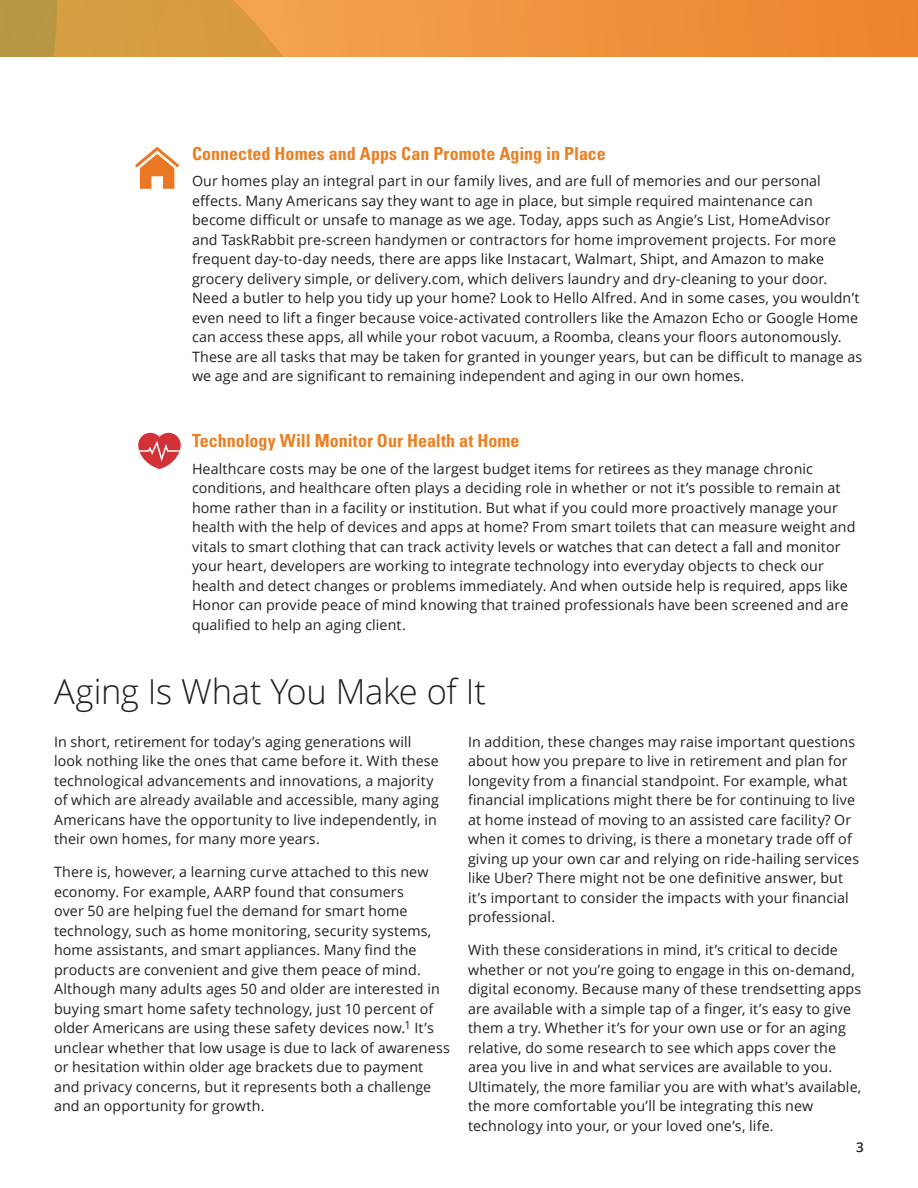
<style>
.page{position:relative;width:918px;height:1188px;background:#fff}
.page>*{position:absolute;margin:0;border:0;box-sizing:border-box;transform-origin:0 0}
.jen_sub{font:300 34.5px "Open Sans";letter-spacing:-.01em;color:#231f20}
.jen_sub-2{font:700 condensed 18px "Univers";color:#ea8023}
.Body_copy{font:14.25px/19.5px "Open Sans";letter-spacing:.01em;color:#231f20}
.t1{font:600 13.5px "Open Sans";color:#231f20}
</style>
<div class="page">
<svg style="left:430px;top:0;width:488px;height:56px"></svg>
<svg style="left:0;top:0;width:430px;height:56px"></svg>
<svg style="left:135px;top:147px;width:44px;height:42px"></svg>
<svg style="left:138px;top:433px;width:43px;height:36px"></svg>
<p class="jen_sub-2" style="left:192px;top:143px;width:415px">Connected Homes and Apps Can Promote Aging in Place</p>
<p class="Body_copy" style="left:192px;top:171px;width:672px">Our homes play an integral part in our family lives, and are full of memories and our personal effects. Many Americans say they want to age in place, but simple required maintenance can become difficult or unsafe to manage as we age. Today, apps such as Angie’s List, HomeAdvisor<br>and TaskRabbit pre-screen handymen or contractors for home improvement projects. For more frequent day-to-day needs, there are apps like Instacart, Walmart, Shipt, and Amazon to make grocery delivery simple, or delivery.com, which delivers laundry and dry-cleaning to your door.<br>Need a butler to help you tidy up your home? Look to Hello Alfred. And in some cases, you wouldn’t even need to lift a finger because voice-activated controllers like the Amazon Echo or Google Home can access these apps, all while your robot vacuum, a Roomba, cleans your floors autonomously.<br>These are all tasks that may be taken for granted in younger years, but can be difficult to manage as we age and are significant to remaining independent and aging in our own homes.</p>
<p class="jen_sub-2" style="left:192px;top:430px;width:329px">Technology Will Monitor Our Health at Home</p>
<p class="Body_copy" style="left:192px;top:458px;width:665px">Healthcare costs may be one of the largest budget items for retirees as they manage chronic conditions, and healthcare often plays a deciding role in whether or not it’s possible to remain at home rather than in a facility or institution. But what if you could more proactively manage your health with the help of devices and apps at home? From smart toilets that can measure weight and vitals to smart clothing that can track activity levels or watches that can detect a fall and monitor your heart, developers are working to integrate technology into everyday objects to check our health and detect changes or problems immediately. And when outside help is required, apps like Honor can provide peace of mind knowing that trained professionals have been screened and are qualified to help an aging client.</p>
<p class="jen_sub" style="left:54px;top:668px;width:434px">Aging Is What You Make of It</p>
<p class="Body_copy" style="left:54px;top:732px;width:386px">In short, retirement for today’s aging generations will look nothing like the ones that came before it. With these technological advancements and innovations, a majority of which are already available and accessible, many aging Americans have the opportunity to live independently, in their own homes, for many more years.</p>
<p class="Body_copy" style="left:54px;top:862px;width:397px">There is, however, a learning curve attached to this new economy. For example, AARP found that consumers<br>over 50 are helping fuel the demand for smart home technology, such as home monitoring, security systems, home assistants, and smart appliances. Many find the products are convenient and give them peace of mind.<br>Although many adults ages 50 and older are interested in buying smart home safety technology, just 10 percent of older Americans are using these safety devices now.<sup>1</sup> It’s unclear whether that low usage is due to lack of awareness or hesitation within older age brackets due to payment and privacy concerns, but it represents both a challenge and an opportunity for growth.</p>
<p class="Body_copy" style="left:468px;top:732px;width:393px">In addition, these changes may raise important questions about how you prepare to live in retirement and plan for longevity from a financial standpoint. For example, what financial implications might there be for continuing to live at home instead of moving to an assisted care facility? Or when it comes to driving, is there a monetary trade off of giving up your own car and relying on ride-hailing services like Uber? There might not be one definitive answer, but it’s important to consider the impacts with your financial professional.</p>
<p class="Body_copy" style="left:468px;top:940px;width:395px">With these considerations in mind, it’s critical to decide whether or not you’re going to engage in this on-demand, digital economy. Because many of these trendsetting apps are available with a simple tap of a finger, it’s easy to give them a try. Whether it’s for your own use or for an aging relative, do some research to see which apps cover the area you live in and what services are available to you.<br>Ultimately, the more familiar you are with what’s available, the more comfortable you’ll be integrating this new technology into your, or your loved one’s, life.</p>
<p class="t1" style="left:856px;top:1138px;width:9px">3</p>
</div>
